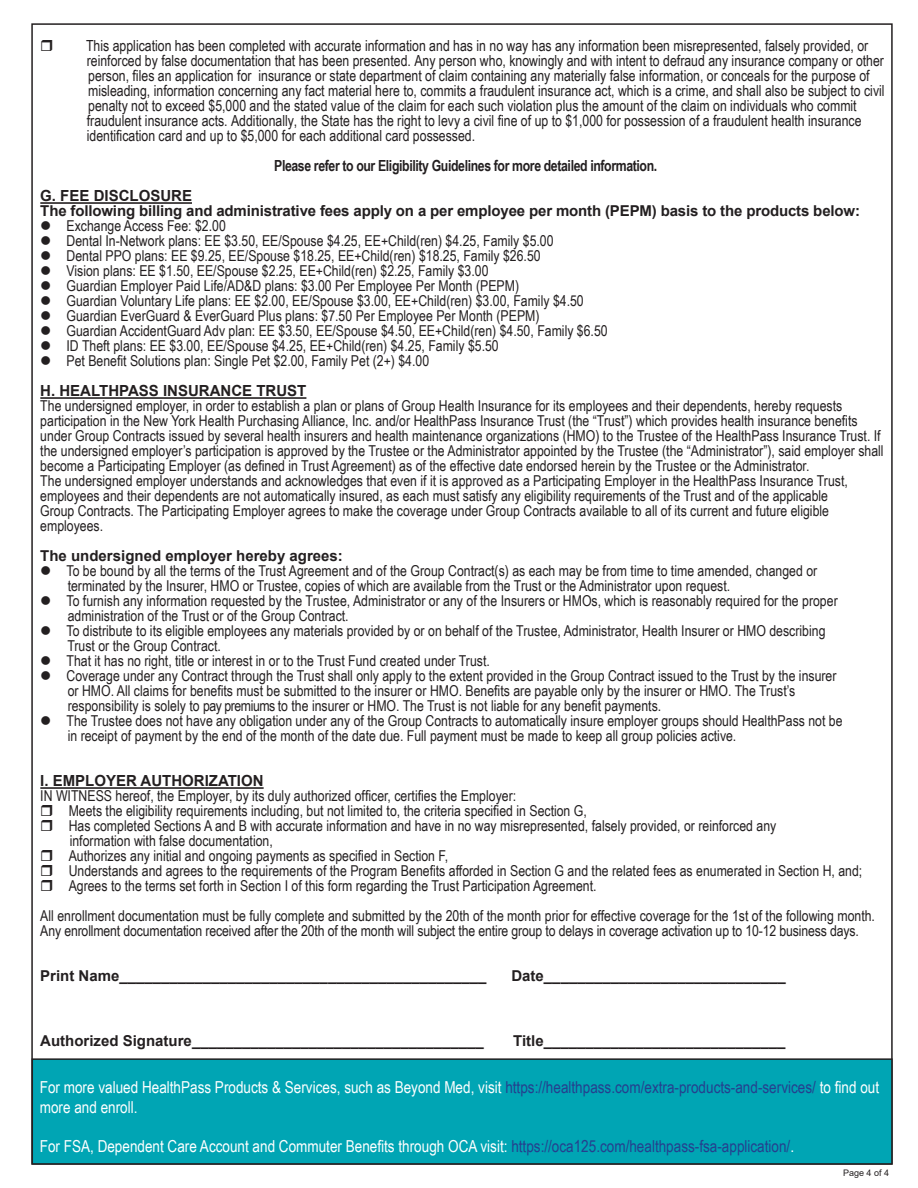
<style>
.page{position:relative;width:918px;height:1188px;background:#fff}
.page>*{position:absolute;margin:0;border:0;box-sizing:border-box;transform-origin:0 0}
.t1{font:16.5px/19.8px "Arial Narrow";color:#fff}
.t2{font:15.3px "Arial Narrow";color:#231f20}
.t3{font:700 15.3px "Arial Narrow";letter-spacing:-.025em;color:#231f20}
.t4{font:700 15.3px "Arial";color:#231f20}
.t5{font:15px/15px "Arial Narrow";color:#231f20}
.t6{font:700 15px "Arial";letter-spacing:-.01em;color:#231f20}
.t7{font:9px "Arial";color:#231f20}
.s1{color:#253f8e}
</style>
<div class="page">
<hr style="left:40px;top:202px;width:152px;height:2px;background:#231f20">
<hr style="left:40px;top:397px;width:266px;height:2px;background:#231f20">
<hr style="left:40px;top:787px;width:224px;height:2px;background:#231f20">
<div style="left:32px;top:1059px;width:860px;height:105px;background:#00a5b4"></div>
<div style="left:32px;top:1058px;width:861px;height:107px;border:2px solid #231f20"></div>
<p class="t2" style="left:86px;top:35px;width:784px">This application has been completed with accurate information and has in no way has any information been misrepresented, falsely provided, or</p>
<p class="t2" style="left:87px;top:50px;width:799px">reinforced by false documentation that has been presented. Any person who, knowingly and with intent to defraud any insurance company or other</p>
<p class="t2" style="left:88px;top:65px;width:783px">person, files an application for insurance or state department of claim containing any materially false information, or conceals for the purpose of</p>
<p class="t2" style="left:88px;top:80px;width:798px">misleading, information concerning any fact material here to, commits a fraudulent insurance act, which is a crime, and shall also be subject to civil</p>
<p class="t2" style="left:88px;top:95px;width:770px">penalty not to exceed $5,000 and the stated value of the claim for each such violation plus the amount of the claim on individuals who commit</p>
<p class="t2" style="left:87px;top:110px;width:776px">fraudulent insurance acts. Additionally, the State has the right to levy a civil fine of up to $1,000 for possession of a fraudulent health insurance</p>
<p class="t2" style="left:87px;top:125px;width:390px">identification card and up to $5,000 for each additional card possessed.</p>
<p class="t3" style="left:274px;top:154px;width:385px">Please refer to our Eligibility Guidelines for more detailed information.</p>
<p class="t4" style="left:40px;top:185px;width:153px">G. FEE DISCLOSURE</p>
<p class="t6" style="left:40px;top:201px;width:821px">The following billing and administrative fees apply on a per employee per month (PEPM) basis to the products below:</p>
<p class="t5" style="left:40px;top:218px;width:187px">● Exchange Access Fee: $2.00</p>
<p class="t5" style="left:40px;top:233px;width:515px">● Dental In-Network plans: EE $3.50, EE/Spouse $4.25, EE+Child(ren) $4.25, Family $5.00</p>
<p class="t5" style="left:40px;top:248px;width:502px">● Dental PPO plans: EE $9.25, EE/Spouse $18.25, EE+Child(ren) $18.25, Family $26.50</p>
<p class="t5" style="left:40px;top:263px;width:450px">● Vision plans: EE $1.50, EE/Spouse $2.25, EE+Child(ren) $2.25, Family $3.00</p>
<p class="t5" style="left:40px;top:278px;width:480px">● Guardian Employer Paid Life/AD&amp;D plans: $3.00 Per Employee Per Month (PEPM)</p>
<p class="t5" style="left:40px;top:293px;width:545px">● Guardian Voluntary Life plans: EE $2.00, EE/Spouse $3.00, EE+Child(ren) $3.00, Family $4.50</p>
<p class="t5" style="left:40px;top:308px;width:501px">● Guardian EverGuard &amp; EverGuard Plus plans: $7.50 Per Employee Per Month (PEPM)</p>
<p class="t5" style="left:40px;top:323px;width:569px">● Guardian AccidentGuard Adv plan: EE $3.50, EE/Spouse $4.50, EE+Child(ren) $4.50, Family $6.50</p>
<p class="t5" style="left:40px;top:338px;width:460px">● ID Theft plans: EE $3.00, EE/Spouse $4.25, EE+Child(ren) $4.25, Family $5.50</p>
<p class="t5" style="left:40px;top:353px;width:390px">● Pet Benefit Solutions plan: Single Pet $2.00, Family Pet (2+) $4.00</p>
<p class="t4" style="left:40px;top:380px;width:268px">H. HEALTHPASS INSURANCE TRUST</p>
<p class="t5" style="left:40px;top:398px;width:845px">The undersigned employer, in order to establish a plan or plans of Group Health Insurance for its employees and their dependents, hereby requests participation in the New York Health Purchasing Alliance, Inc. and/or HealthPass Insurance Trust (the “Trust”) which provides health insurance benefits under Group Contracts issued by several health insurers and health maintenance organizations (HMO) to the Trustee of the HealthPass Insurance Trust. If the undersigned employer’s participation is approved by the Trustee or the Administrator appointed by the Trustee (the “Administrator”), said employer shall become a Participating Employer (as defined in Trust Agreement) as of the effective date endorsed herein by the Trustee or the Administrator.</p>
<p class="t5" style="left:40px;top:473px;width:809px">The undersigned employer understands and acknowledges that even if it is approved as a Participating Employer in the HealthPass Insurance Trust,</p>
<p class="t5" style="left:40px;top:488px;width:789px">employees and their dependents are not automatically insured, as each must satisfy any eligibility requirements of the Trust and of the applicable</p>
<p class="t5" style="left:40px;top:503px;width:790px">Group Contracts. The Participating Employer agrees to make the coverage under Group Contracts available to all of its current and future eligible employees.</p>
<p class="t6" style="left:40px;top:546px;width:304px">The undersigned employer hereby agrees:</p>
<p class="t5" style="left:40px;top:563px;width:778px">● To be bound by all the terms of the Trust Agreement and of the Group Contract(s) as each may be from time to time amended, changed or</p>
<p class="t5" style="left:68px;top:578px;width:664px">terminated by the Insurer, HMO or Trustee, copies of which are available from the Trust or the Administrator upon request.</p>
<p class="t5" style="left:40px;top:593px;width:799px">● To furnish any information requested by the Trustee, Administrator or any of the Insurers or HMOs, which is reasonably required for the proper</p>
<p class="t5" style="left:68px;top:608px;width:283px">administration of the Trust or of the Group Contract.</p>
<p class="t5" style="left:40px;top:623px;width:787px">● To distribute to its eligible employees any materials provided by or on behalf of the Trustee, Administrator, Health Insurer or HMO describing</p>
<p class="t5" style="left:67px;top:638px;width:155px">Trust or the Group Contract.</p>
<p class="t5" style="left:40px;top:653px;width:451px">● That it has no right, title or interest in or to the Trust Fund created under Trust.</p>
<p class="t5" style="left:40px;top:668px;width:798px">● Coverage under any Contract through the Trust shall only apply to the extent provided in the Group Contract issued to the Trust by the insurer</p>
<p class="t5" style="left:68px;top:683px;width:729px">or HMO. All claims for benefits must be submitted to the insurer or HMO. Benefits are payable only by the insurer or HMO. The Trust’s</p>
<p class="t5" style="left:68px;top:698px;width:595px">responsibility is solely to pay premiums to the insurer or HMO. The Trust is not liable for any benefit payments.</p>
<p class="t5" style="left:40px;top:713px;width:804px">● The Trustee does not have any obligation under any of the Group Contracts to automatically insure employer groups should HealthPass not be</p>
<p class="t5" style="left:68px;top:728px;width:670px">in receipt of payment by the end of the month of the date due. Full payment must be made to keep all group policies active.</p>
<p class="t4" style="left:40px;top:770px;width:225px">I. EMPLOYER AUTHORIZATION</p>
<p class="t5" style="left:40px;top:788px;width:477px">IN WITNESS hereof, the Employer, by its duly authorized officer, certifies the Employer:</p>
<p class="t5" style="left:69px;top:803px;width:520px">Meets the eligibility requirements including, but not limited to, the criteria specified in Section G,</p>
<p class="t5" style="left:69px;top:818px;width:709px">Has completed Sections A and B with accurate information and have in no way misrepresented, falsely provided, or reinforced any</p>
<p class="t5" style="left:70px;top:833px;width:205px">information with false documentation,</p>
<p class="t5" style="left:69px;top:848px;width:381px">Authorizes any initial and ongoing payments as specified in Section F,</p>
<p class="t5" style="left:69px;top:863px;width:795px">Understands and agrees to the requirements of the Program Benefits afforded in Section G and the related fees as enumerated in Section H, and;</p>
<p class="t5" style="left:69px;top:878px;width:529px">Agrees to the terms set forth in Section I of this form regarding the Trust Participation Agreement.</p>
<p class="t5" style="left:40px;top:908px;width:836px">All enrollment documentation must be fully complete and submitted by the 20th of the month prior for effective coverage for the 1st of the following month.<br>Any enrollment documentation received after the 20th of the month will subject the entire group to delays in coverage activation up to 10-12 business days.</p>
<p class="t6" style="left:40px;top:966px;width:448px">Print Name____________________________________________</p>
<p class="t6" style="left:511px;top:966px;width:276px">Date_____________________________</p>
<p class="t6" style="left:40px;top:1030px;width:445px">Authorized Signature___________________________________</p>
<p class="t6" style="left:513px;top:1030px;width:274px">Title_____________________________</p>
<p class="t1" style="left:40px;top:1076px;width:841px">For more valued HealthPass Products &amp; Services, such as Beyond Med, visit <span class="s1">https://healthpass.com/extra-products-and-services/</span> to find out more and enroll.</p>
<p class="t1" style="left:40px;top:1136px;width:756px">For FSA, Dependent Care Account and Commuter Benefits through OCA visit: <span class="s1">https://oca125.com/healthpass-fsa-application/</span>.</p>
<p class="t7" style="left:843px;top:1167px;width:48px">Page 4 of 4</p>
</div>
